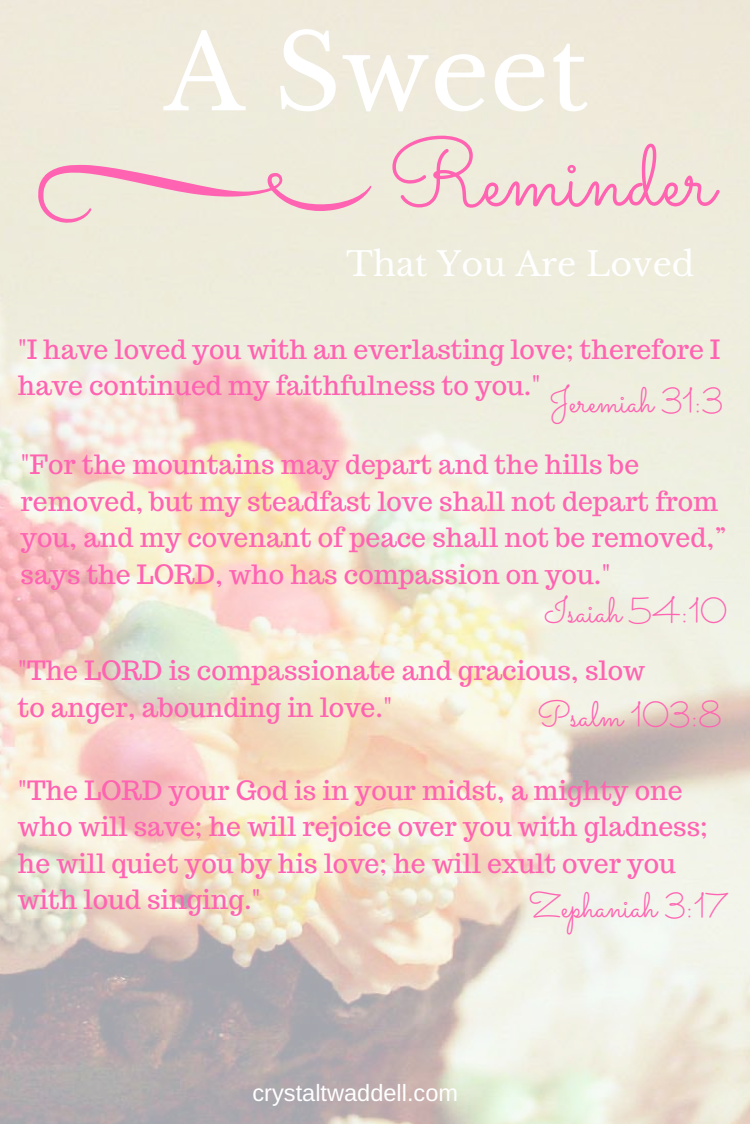
<style>
.page{position:relative;width:750px;height:1124px;background:#fff}
.page>*{position:absolute;margin:0;border:0;box-sizing:border-box;transform-origin:0 0}
.t1{font:104.12px "Libre Baskerville";color:#fff}
.t2{font:93.75px "Sacramento";color:#ff63b1}
.t3{font:35.38px "Sacramento";color:#ff63b1}
.t4{font:33.5px "Libre Baskerville";color:#fff}
.t5{font:26.5px/36.5px "Trocchi";color:#ff63b1}
.t6{font:23.62px "Arimo";color:#fff}
</style>
<div class="page">
<img style="left:0;top:0;width:750px;height:1124px">
<svg style="left:38px;top:165px;width:333px;height:58px;background:#f0d6d4"></svg>
<h1 class="t1" style="left:164px;top:9px;width:426px">A Sweet</h1>
<h2 class="t2" style="left:388px;top:118px;width:328px">Reminder</h2>
<p class="t4" style="left:346px;top:244px;width:350px">That You Are Loved</p>
<p class="t5" style="left:18px;top:331px;width:704px">"I have loved you with an everlasting love; therefore I have continued my faithfulness to you."</p>
<h3 class="t3" style="left:549px;top:379px;width:176px">Jeremiah 31:3</h3>
<p class="t5" style="left:21px;top:446px;width:708px">"For the mountains may depart and the hills be removed, but my steadfast love shall not depart from you, and my covenant of peace shall not be removed,” says the LORD, who has compassion on you."</p>
<h3 class="t3" style="left:545px;top:589px;width:184px">Isaiah 54:10</h3>
<p class="t5" style="left:18px;top:652px;width:629px">"The LORD is compassionate and gracious, slow to anger, abounding in love."</p>
<h3 class="t3" style="left:537px;top:693px;width:186px">Psalm 103:8</h3>
<p class="t5" style="left:18px;top:771px;width:692px">"The LORD your God is in your midst, a mighty one who will save; he will rejoice over you with gladness; he will quiet you by his love; he will exult over you with loud singing."</p>
<h3 class="t3" style="left:529px;top:884px;width:201px">Zephaniah 3:17</h3>
<p class="t6" style="left:252px;top:1079px;width:207px">crystaltwaddell.com</p>
</div>
